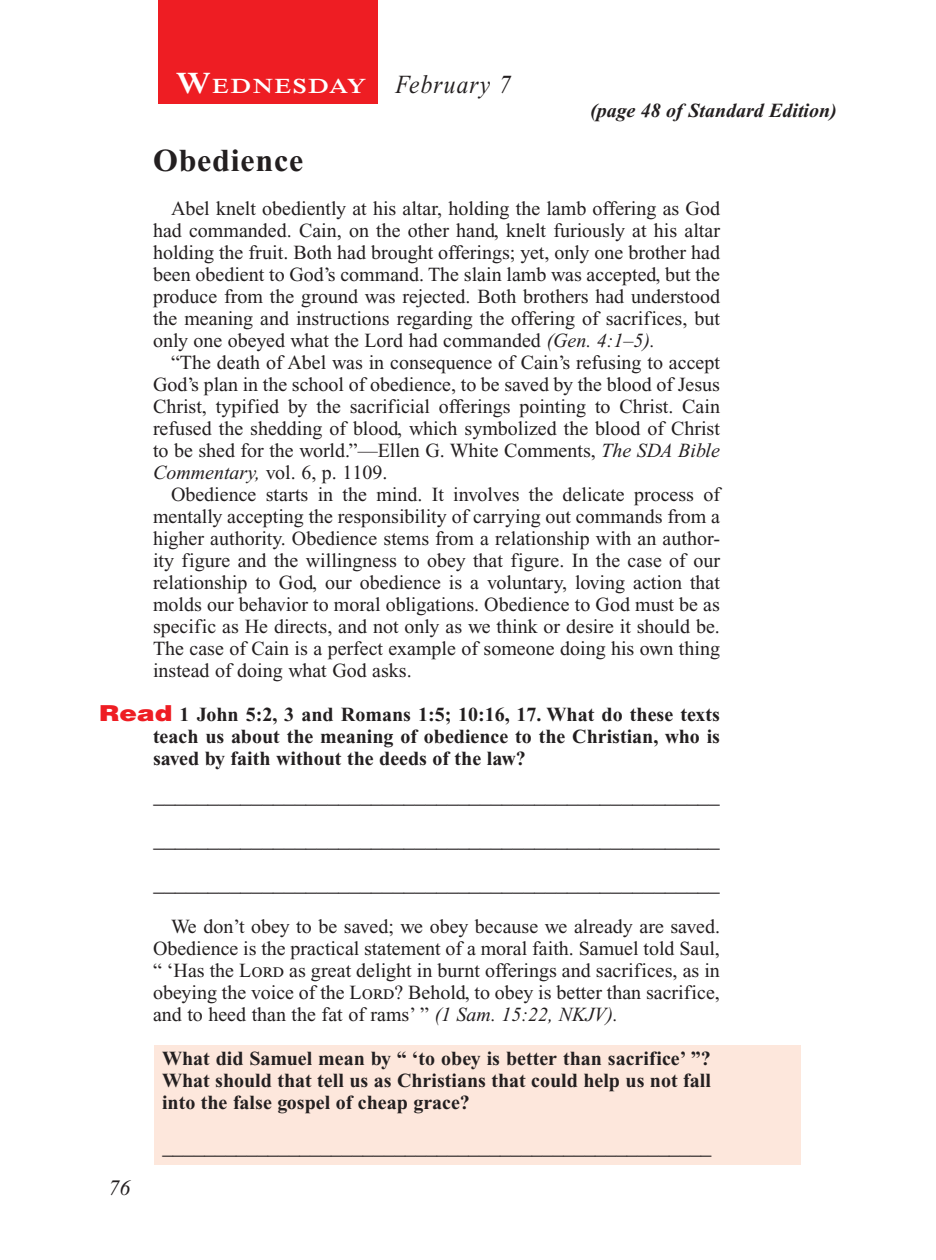
<style>
.page{position:relative;width:936px;height:1260px;background:#fff}
.page>*{position:absolute;margin:0;border:0;box-sizing:border-box;transform-origin:0 0}
.Head{font:700 32px "Times New Roman PS Std";letter-spacing:.025em;color:#231f20}
.Lesson_Dates{font:italic 26px "Times New Roman PS Std";letter-spacing:.05em;color:#231f20;scale:.9 1}
.Blank_Lines{font:22px "Times New Roman PS Std";color:#231f20}
.Blank_Lines_SB{font:22px "Times New Roman PS Std";color:#231f20}
.Blank_Lines_In_Scree{font:22px "Times New Roman PS Std";color:#231f20;scale:.96 1}
.PageNumbers{font:italic 22px "Times New Roman PS Std";color:#231f20}
.Daily_Header{font:600 21px "Times NRMT Std";letter-spacing:.07em;color:#fff;scale:1.1 1}
.Body{font:20px/22px "Times New Roman PS Std";color:#231f20;text-align:justify}
.Question{font:700 20px/22px "Times New Roman PS Std";color:#231f20;text-align:justify}
.x-screened_box-text{font:700 20px/22px "Times New Roman PS Std";color:#231f20;text-align:justify}
.Page_from_SE{font:italic 700 20px "Times New Roman PS Std";color:#231f20}
.s1{font-size:30px}
.s2{font-style:italic}
.s3{font-family:"Helvetica LT Std";font-weight:900;font-size:22px;color:#ee1d23}
</style>
<div class="page">
<div style="left:158px;top:0;width:220px;height:103px;background:#ee1d23"></div>
<div style="left:155px;top:1045px;width:646px;height:119px;background:#fde7dc"></div>
<p class="Daily_Header" style="left:176px;top:74px;width:175px"><span class="s1">W</span>EDNESDAY</p>
<p class="Lesson_Dates" style="left:396px;top:71px;width:130px">February 7</p>
<p class="Page_from_SE" style="left:590px;top:100px;width:248px">(page 48 of Standard Edition)</p>
<p class="Head" style="left:153px;top:142px;width:152px">Obedience</p>
<p class="Body" style="left:153px;top:197px;width:569px;text-indent:18px">Abel knelt obediently at his altar, holding the lamb offering as God had commanded. Cain, on the other hand, knelt furiously at his altar holding the fruit. Both had brought offerings; yet, only one brother had been obedient to God’s command. The slain lamb was accepted, but the produce from the ground was rejected. Both brothers had understood the meaning and instructions regarding the offering of sacrifices, but only one obeyed what the Lord had commanded <span class="s2">(Gen. 4:1–5).</span></p>
<p class="Body" style="left:153px;top:351px;width:569px;text-indent:18px">“The death of Abel was in consequence of Cain’s refusing to accept God’s plan in the school of obedience, to be saved by the blood of Jesus Christ, typified by the sacrificial offerings pointing to Christ. Cain refused the shedding of blood, which symbolized the blood of Christ to be shed for the world.”—Ellen G. White Comments, <span class="s2">The SDA Bible Commentary,</span> vol. 6, p. 1109.</p>
<p class="Body" style="left:153px;top:483px;width:569px;text-indent:18px">Obedience starts in the mind. It involves the delicate process of mentally accepting the responsibility of carrying out commands from a higher authority. Obedience stems from a relationship with an author&shy;ity figure and the willingness to obey that figure. In the case of our relationship to God, our obedience is a voluntary, loving action that molds our behavior to moral obligations. Obedience to God must be as specific as He directs, and not only as we think or desire it should be.<br>The case of Cain is a perfect example of someone doing his own thing instead of doing what God asks.</p>
<p class="Question" style="left:153px;top:703px;width:569px;text-indent:-54px"><span class="s3">Read</span> 1 John 5:2, 3 and Romans 1:5; 10:16, 17. What do these texts teach us about the meaning of obedience to the Christian, who is saved by faith without the deeds of the law?</p>
<p class="Blank_Lines_SB" style="left:153px;top:783px;width:568px">____________________________________________________</p>
<p class="Blank_Lines" style="left:153px;top:827px;width:568px">____________________________________________________</p>
<p class="Blank_Lines" style="left:153px;top:871px;width:568px">____________________________________________________</p>
<p class="Body" style="left:153px;top:915px;width:569px;text-indent:18px">We don’t obey to be saved; we obey because we already are saved.<br>Obedience is the practical statement of a moral faith. Samuel told Saul, “ ‘Has the Lord as great delight in burnt offerings and sacrifices, as in obeying the voice of the Lord? Behold, to obey is better than sacrifice, and to heed than the fat of rams’ ” <span class="s2">(1 Sam. 15:22, NKJV).</span></p>
<p class="x-screened_box-text" style="left:162px;top:1047px;width:550px">What did Samuel mean by “ ‘to obey is better than sacrifice’ ”?<br>What should that tell us as Christians that could help us not fall into the false gospel of cheap grace?</p>
<p class="PageNumbers" style="left:109px;top:1176px;width:23px">76</p>
<p class="Blank_Lines_In_Scree" style="left:162px;top:1134px;width:574px">____________________________________________________</p>
</div>
